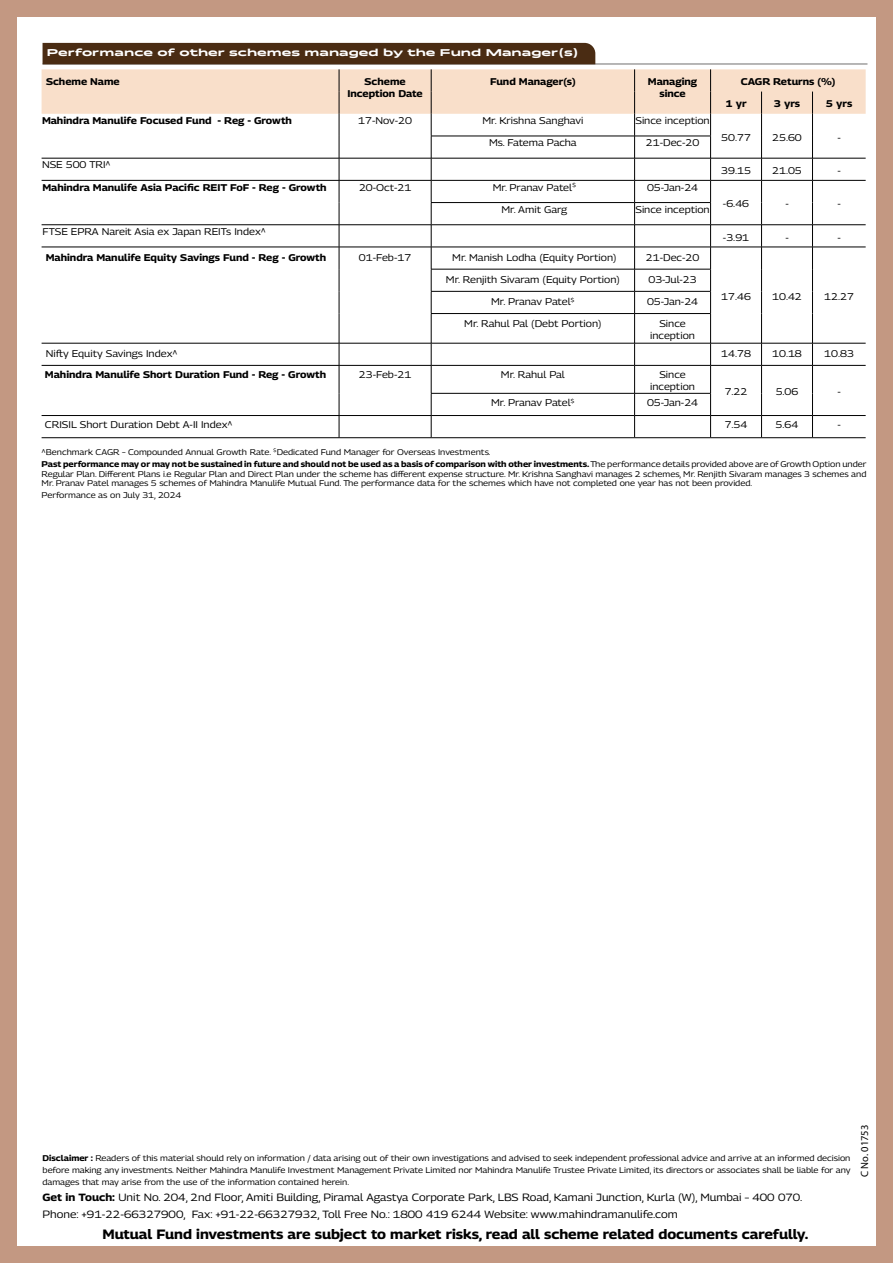
<style>
.page{position:relative;width:893px;height:1263px;background:#c39882}
.page>*{position:absolute;margin:0;border:0;box-sizing:border-box;transform-origin:0 0}
.t1{font:700 13.5px "Georama Semi Expanded";color:#000}
.t2{font:10.5px/16.5px "Georama Semi Expanded";color:#000}
.t3{font:700 10.5px "Quantum Rise";color:#fff}
.t4{font:10.5px "Myriad Pro";color:#000}
.t5{font:9.75px/11.7px "Georama Semi Expanded";color:#000;text-align:center}
.t6{font:700 9.75px/11.7px "Georama Semi Expanded";color:#000;text-align:center}
.t7{font:8.25px/12px "Georama Semi Expanded";color:#000}
.s1{font-weight:700}
</style>
<div class="page">
<div style="left:17px;top:17px;width:859px;height:1229px;background:#fff"></div>
<hr style="left:43px;top:64px;width:824px;height:1px;background:#706f6f">
<svg style="left:42px;top:43px;width:824px;height:394px"></svg>
<hr style="left:42px;top:365px;width:297px;height:1px;background:#000">
<hr style="left:339px;top:365px;width:92px;height:1px;background:#000">
<hr style="left:431px;top:365px;width:204px;height:1px;background:#000">
<hr style="left:635px;top:365px;width:76px;height:1px;background:#000">
<hr style="left:711px;top:365px;width:50px;height:1px;background:#000">
<hr style="left:761px;top:365px;width:51px;height:1px;background:#000">
<hr style="left:812px;top:365px;width:54px;height:1px;background:#000">
<hr style="left:42px;top:437px;width:297px;height:1px;background:#000">
<hr style="left:339px;top:437px;width:92px;height:1px;background:#000">
<hr style="left:431px;top:437px;width:204px;height:1px;background:#000">
<hr style="left:635px;top:437px;width:76px;height:1px;background:#000">
<hr style="left:711px;top:437px;width:50px;height:1px;background:#000">
<hr style="left:761px;top:437px;width:51px;height:1px;background:#000">
<hr style="left:812px;top:437px;width:54px;height:1px;background:#000">
<p class="t3" style="left:47px;top:46px;width:533px">Performance of other schemes managed by the Fund Manager(s)</p>
<p class="t6" style="left:46px;top:76px;width:75px">Scheme Name</p>
<p class="t6" style="left:347px;top:76px;width:77px">Scheme<br>Inception Date</p>
<p class="t6" style="left:490px;top:76px;width:87px">Fund Manager(s)</p>
<p class="t6" style="left:648px;top:76px;width:51px">Managing since</p>
<p class="t6" style="left:741px;top:76px;width:96px">CAGR Returns (%)</p>
<p class="t6" style="left:725px;top:98px;width:23px">1 yr</p>
<p class="t6" style="left:774px;top:98px;width:28px">3 yrs</p>
<p class="t6" style="left:826px;top:98px;width:28px">5 yrs</p>
<p class="t6" style="left:42px;top:114px;width:252px">Mahindra Manulife Focused Fund - Reg - Growth</p>
<p class="t5" style="left:358px;top:114px;width:55px">17-Nov-20</p>
<p class="t5" style="left:482px;top:114px;width:102px">Mr. Krishna Sanghavi</p>
<p class="t5" style="left:635px;top:114px;width:76px">Since inception</p>
<p class="t5" style="left:721px;top:131px;width:31px">50.77</p>
<p class="t5" style="left:772px;top:131px;width:31px">25.60</p>
<p class="t5" style="left:837px;top:131px;width:5px">-</p>
<p class="t5" style="left:489px;top:136px;width:89px">Ms. Fatema Pacha</p>
<p class="t5" style="left:646px;top:136px;width:55px">21-Dec-20</p>
<p class="t5" style="left:42px;top:159px;width:70px">NSE 500 TRI^</p>
<p class="t5" style="left:721px;top:164px;width:31px">39.15</p>
<p class="t5" style="left:772px;top:164px;width:31px">21.05</p>
<p class="t5" style="left:837px;top:164px;width:5px">-</p>
<p class="t6" style="left:42px;top:181px;width:286px">Mahindra Manulife Asia Pacific REIT FoF - Reg - Growth</p>
<p class="t5" style="left:359px;top:181px;width:54px">20-Oct-21</p>
<p class="t5" style="left:493px;top:181px;width:85px">Mr. Pranav Patel<sup>$</sup></p>
<p class="t5" style="left:647px;top:181px;width:53px">05-Jan-24</p>
<p class="t5" style="left:723px;top:198px;width:28px">-6.46</p>
<p class="t5" style="left:785px;top:198px;width:5px">-</p>
<p class="t5" style="left:837px;top:198px;width:5px">-</p>
<p class="t5" style="left:501px;top:203px;width:67px">Mr. Amit Garg</p>
<p class="t5" style="left:635px;top:203px;width:76px">Since inception</p>
<p class="t5" style="left:42px;top:226px;width:225px">FTSE EPRA Nareit Asia ex Japan REITs Index^</p>
<p class="t5" style="left:723px;top:231px;width:28px">-3.91</p>
<p class="t5" style="left:785px;top:231px;width:5px">-</p>
<p class="t5" style="left:837px;top:231px;width:5px">-</p>
<p class="t6" style="left:46px;top:251px;width:282px">Mahindra Manulife Equity Savings Fund - Reg - Growth</p>
<p class="t5" style="left:359px;top:251px;width:54px">01-Feb-17</p>
<p class="t5" style="left:452px;top:251px;width:166px">Mr. Manish Lodha (Equity Portion)</p>
<p class="t5" style="left:646px;top:251px;width:55px">21-Dec-20</p>
<p class="t5" style="left:721px;top:290px;width:31px">17.46</p>
<p class="t5" style="left:772px;top:290px;width:31px">10.42</p>
<p class="t5" style="left:824px;top:290px;width:31px">12.27</p>
<p class="t5" style="left:446px;top:273px;width:175px">Mr. Renjith Sivaram (Equity Portion)</p>
<p class="t5" style="left:648px;top:273px;width:50px">03-Jul-23</p>
<p class="t5" style="left:491px;top:295px;width:85px">Mr. Pranav Patel<sup>$</sup></p>
<p class="t5" style="left:647px;top:296px;width:53px">05-Jan-24</p>
<p class="t5" style="left:464px;top:318px;width:139px">Mr. Rahul Pal (Debt Portion)</p>
<p class="t5" style="left:650px;top:318px;width:46px">Since inception</p>
<p class="t5" style="left:46px;top:347px;width:133px">Nifty Equity Savings Index^</p>
<p class="t5" style="left:721px;top:347px;width:31px">14.78</p>
<p class="t5" style="left:772px;top:347px;width:31px">10.18</p>
<p class="t5" style="left:824px;top:347px;width:31px">10.83</p>
<p class="t6" style="left:45px;top:369px;width:283px">Mahindra Manulife Short Duration Fund - Reg - Growth</p>
<p class="t5" style="left:359px;top:369px;width:54px">23-Feb-21</p>
<p class="t5" style="left:501px;top:369px;width:65px">Mr. Rahul Pal</p>
<p class="t5" style="left:650px;top:369px;width:46px">Since inception</p>
<p class="t5" style="left:725px;top:386px;width:24px">7.22</p>
<p class="t5" style="left:776px;top:386px;width:24px">5.06</p>
<p class="t5" style="left:837px;top:386px;width:5px">-</p>
<p class="t5" style="left:491px;top:397px;width:85px">Mr. Pranav Patel<sup>$</sup></p>
<p class="t5" style="left:647px;top:397px;width:53px">05-Jan-24</p>
<p class="t5" style="left:45px;top:419px;width:189px">CRISIL Short Duration Debt A-II Index^</p>
<p class="t5" style="left:725px;top:419px;width:24px">7.54</p>
<p class="t5" style="left:776px;top:419px;width:24px">5.64</p>
<p class="t5" style="left:837px;top:419px;width:5px">-</p>
<p class="t7" style="left:42px;top:445px;width:826px">^Benchmark CAGR – Compounded Annual Growth Rate. <sup>$</sup>Dedicated Fund Manager for Overseas Investments.<br><span class="s1">Past performance may or may not be sustained in future and should not be used as a basis of comparison with other investments.</span> The performance details provided above are of Growth Option under</p>
<p class="t7" style="left:42px;top:468px;width:826px;line-height:9.9px">Regular Plan. Different Plans i.e Regular Plan and Direct Plan under the scheme has different expense structure. Mr. Krishna Sanghavi manages 2 schemes, Mr. Renjith Sivaram manages 3 schemes and<br>Mr. Pranav Patel manages 5 schemes of Mahindra Manulife Mutual Fund. The performance data for the schemes which have not completed one year has not been provided.</p>
<p class="t7" style="left:42px;top:489px;width:141px">Performance as on July 31, 2024</p>
<p class="t7" style="left:43px;top:1152px;width:809px;text-align:justify"><span class="s1">Disclaimer :</span> Readers of this material should rely on information / data arising out of their own investigations and advised to seek independent professional advice and arrive at an informed decision before making any investments. Neither Mahindra Manulife Investment Management Private Limited nor Mahindra Manulife Trustee Private Limited, its directors or associates shall be liable for any damages that may arise from the use of the information contained herein.</p>
<p class="t2" style="left:43px;top:1189px;width:761px"><span class="s1">Get in Touch:</span> Unit No. 204, 2nd Floor, Amiti Building, Piramal Agastya Corporate Park, LBS Road, Kamani Junction, Kurla (W), Mumbai – 400 070.<br>Phone: +91-22-66327900, Fax: +91-22-66327932, Toll Free No.: 1800 419 6244 Website: www.mahindramanulife.com</p>
<h1 class="t1" style="left:102px;top:1225px;width:707px">Mutual Fund investments are subject to market risks, read all scheme related documents carefully.</h1>
<p class="t4" style="left:858px;top:1177px;width:54px;rotate:-90deg">C No. 01753</p>
</div>
